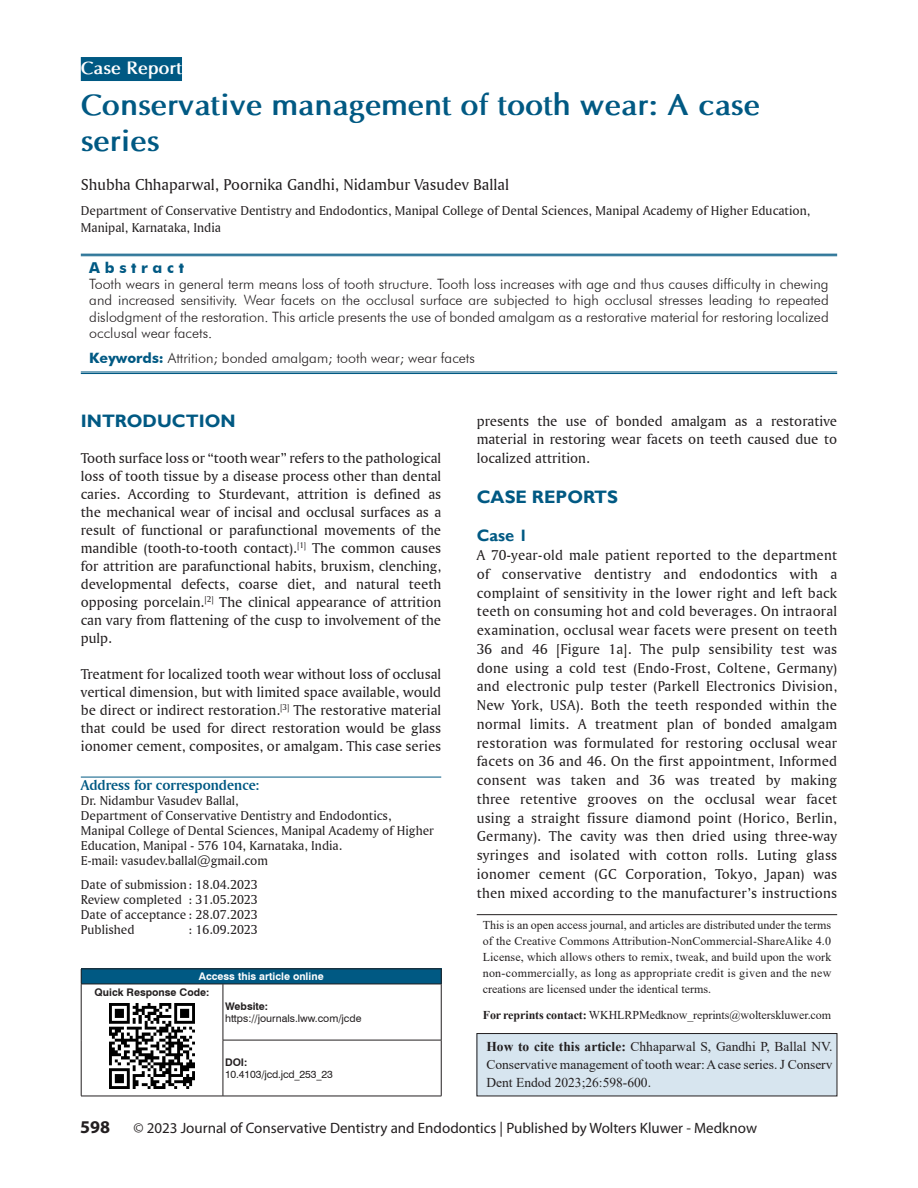
<style>
.page{position:relative;width:918px;height:1188px;background:#fff}
.page>*{position:absolute;margin:0;border:0;box-sizing:border-box;transform-origin:0 0}
.AT{font:700 30px/36.3px "Optima";color:#005983}
.t1{font:700 18px "Gill Sans";color:#005983}
.AH{font:700 18px "Optima";color:#fff}
.L_FOLIO{font:700 18px "Myriad Pro";color:#231f20}
.AU{font:16.5px "Amerigo BT Roman A";color:#231f20}
.t2{font:700 16.5px "Gill Sans";color:#005983}
.TX{font:15px/18.8px "Amerigo BT Roman A";color:#231f20;text-align:justify}
.t3{font:15px "Myriad";color:#231f20}
.ADD{font:15px "Amerigo BT Bold A";color:#005983}
.ABSH{font:700 15px "Futura BT";letter-spacing:.31em;color:#005983}
.ABS{font:300 14.25px/16.5px "Futura BT";color:#231f20;text-align:justify}
.KWD{font:300 14.25px "Futura BT";color:#231f20}
.ADD-2{font:13.5px/15px "Amerigo BT Roman A";color:#231f20}
.AFF{font:13.5px/16.8px "Amerigo BT Roman A";color:#231f20}
.HTC{font:13.5px/18px "Times New Roman";color:#231f20;text-align:justify}
.HIS{font:13.5px/15px "Amerigo BT Roman A";color:#231f20;text-align:justify}
.C{font:12px/16.2px "Times New Roman";color:#231f20;text-align:justify}
.WEB{font:10.5px/12.6px "Swiss 721 BT";color:#231f20}
.AAO{font:700 10.5px "Swiss 721 BT";color:#fff}
.QRC{font:700 10.5px "Swiss 721 BT";color:#231f20}
.s1{font-weight:700;color:#005983}
.s2{font-weight:700}
</style>
<div class="page">
<hr style="left:81px;top:254px;width:756px;height:1px;background:#005983">
<hr style="left:81px;top:255px;width:756px;height:1px;background:#005983">
<hr style="left:81px;top:372px;width:756px;height:1px;background:#005983">
<hr style="left:81px;top:373px;width:756px;height:1px;background:#005983">
<hr style="left:81px;top:777px;width:360px;height:1px;background:#005983">
<div style="left:81px;top:969px;width:360px;height:15px;background:#005983"></div>
<hr style="left:441px;top:984px;width:1px;height:56px;background:#231f20">
<hr style="left:441px;top:1040px;width:1px;height:56px;background:#231f20">
<hr style="left:223px;top:984px;width:1px;height:56px;background:#231f20">
<hr style="left:223px;top:1040px;width:218px;height:1px;background:#231f20">
<hr style="left:223px;top:1040px;width:1px;height:56px;background:#231f20">
<hr style="left:81px;top:1096px;width:142px;height:1px;background:#231f20">
<hr style="left:223px;top:1096px;width:218px;height:1px;background:#231f20">
<hr style="left:81px;top:969px;width:142px;height:1px;background:#231f20">
<svg style="left:81px;top:969px;width:1px;height:15px"></svg>
<hr style="left:223px;top:969px;width:218px;height:1px;background:#231f20">
<svg style="left:441px;top:969px;width:1px;height:15px"></svg>
<hr style="left:81px;top:984px;width:142px;height:1px;background:#231f20">
<hr style="left:223px;top:984px;width:218px;height:1px;background:#231f20">
<hr style="left:81px;top:984px;width:1px;height:56px;background:#231f20">
<hr style="left:81px;top:1040px;width:1px;height:56px;background:#231f20">
<img style="left:110px;top:1003px;width:85px;height:85px">
<div style="left:81px;top:57px;width:101px;height:24px;background:#005983"></div>
<div style="left:477px;top:1034px;width:360px;height:62px;background:#d7e5ef"></div>
<div style="left:477px;top:1033px;width:360px;height:63px;border:1px solid #231f20"></div>
<hr style="left:477px;top:914px;width:360px;height:1px;background:#231f20">
<p class="AH" style="left:81px;top:57px;width:103px">Case Report</p>
<p class="AT" style="left:81px;top:87px;width:681px">Conservative management of tooth wear: A case series</p>
<p class="AU" style="left:81px;top:174px;width:430px">Shubha Chhaparwal, Poornika Gandhi, Nidambur Vasudev Ballal</p>
<p class="AFF" style="left:81px;top:202px;width:731px">Department of Conservative Dentistry and Endodontics, Manipal College of Dental Sciences, Manipal Academy of Higher Education,<br>Manipal, Karnataka, India</p>
<p class="ABSH" style="left:89px;top:258px;width:96px">Abstract</p>
<p class="ABS" style="left:89px;top:275px;width:741px">Tooth wears in general term means loss of tooth structure. Tooth loss increases with age and thus causes difficulty in chewing and increased sensitivity. Wear facets on the occlusal surface are subjected to high occlusal stresses leading to repeated dislodgment of the restoration. This article presents the use of bonded amalgam as a restorative material for restoring localized occlusal wear facets.</p>
<p class="KWD" style="left:89px;top:350px;width:387px"><span class="s1">Keywords:</span> Attrition; bonded amalgam; tooth wear; wear facets</p>
<h1 class="t1" style="left:81px;top:410px;width:156px">INTRODUCTION</h1>
<p class="TX" style="left:81px;top:448px;width:362px;line-height:18px">Tooth surface loss or “tooth wear” refers to the pathological loss of tooth tissue by a disease process other than dental caries. According to Sturdevant, attrition is defined as the mechanical wear of incisal and occlusal surfaces as a result of functional or parafunctional movements of the mandible (tooth‑to‑tooth contact).<sup>[1]</sup> The common causes for attrition are parafunctional habits, bruxism, clenching, developmental defects, coarse diet, and natural teeth opposing porcelain.<sup>[2]</sup> The clinical appearance of attrition can vary from flattening of the cusp to involvement of the pulp.</p>
<p class="TX" style="left:81px;top:664px;width:362px;line-height:18px">Treatment for localized tooth wear without loss of occlusal vertical dimension, but with limited space available, would be direct or indirect restoration.<sup>[3]</sup> The restorative material that could be used for direct restoration would be glass ionomer cement, composites, or amalgam. This case series</p>
<p class="ADD" style="left:81px;top:776px;width:180px">Address for correspondence:</p>
<p class="ADD-2" style="left:81px;top:793px;width:355px">Dr. Nidambur Vasudev Ballal,<br>Department of Conservative Dentistry and Endodontics, Manipal College of Dental Sciences, Manipal Academy of Higher Education, Manipal ‑ 576 104, Karnataka, India.<br>E‑mail: vasudev.ballal@gmail.com</p>
<p class="HIS" style="left:81px;top:876px;width:178px">Date of submission : 18.04.2023<br>Review completed : 31.05.2023<br>Date of acceptance : 28.07.2023<br>Published</p>
<p class="HIS" style="left:189px;top:921px;width:70px">: 16.09.2023</p>
<p class="AAO" style="left:199px;top:969px;width:126px">Access this article online</p>
<p class="QRC" style="left:95px;top:985px;width:116px">Quick Response Code:</p>
<p class="WEB" style="left:225px;top:999px;width:138px"><span class="s2">Website: </span>https://journals.lww.com/jcde</p>
<p class="WEB" style="left:225px;top:1055px;width:109px"><span class="s2">DOI:<br></span>10.4103/jcd.jcd_253_23</p>
<p class="TX" style="left:477px;top:411px;width:362px">presents the use of bonded amalgam as a restorative material in restoring wear facets on teeth caused due to localized attrition.</p>
<h1 class="t1" style="left:477px;top:486px;width:143px">CASE REPORTS</h1>
<h2 class="t2" style="left:477px;top:526px;width:53px">Case 1</h2>
<p class="TX" style="left:477px;top:545px;width:362px">A 70‑year‑old male patient reported to the department of conservative dentistry and endodontics with a complaint of sensitivity in the lower right and left back teeth on consuming hot and cold beverages. On intraoral examination, occlusal wear facets were present on teeth 36 and 46 [Figure 1a]. The pulp sensibility test was done using a cold test (Endo‑Frost, Coltene, Germany) and electronic pulp tester (Parkell Electronics Division, New York, USA). Both the teeth responded within the normal limits. A treatment plan of bonded amalgam restoration was formulated for restoring occlusal wear facets on 36 and 46. On the first appointment, Informed consent was taken and 36 was treated by making three retentive grooves on the occlusal wear facet using a straight fissure diamond point (Horico, Berlin, Germany). The cavity was then dried using three‑way syringes and isolated with cotton rolls. Luting glass ionomer cement (GC Corporation, Tokyo, Japan) was then mixed according to the manufacturer’s instructions</p>
<p class="C" style="left:483px;top:916px;width:350px">This is an open access journal, and articles are distributed under the terms of the Creative Commons Attribution‑NonCommercial‑ShareAlike 4.0<br>License, which allows others to remix, tweak, and build upon the work non‑commercially, as long as appropriate credit is given and the new creations are licensed under the identical terms.</p>
<p class="C" style="left:483px;top:1006px;width:350px"><span class="s2">For reprints contact:</span> WKHLRPMedknow_reprints@wolterskluwer.com</p>
<p class="HTC" style="left:486px;top:1037px;width:348px"><span class="s2">How to cite this article:</span> Chhaparwal S, Gandhi P, Ballal NV.<br>Conservative management of tooth wear: Acase series. J Conserv Dent Endod 2023;26:598-600.</p>
<p class="L_FOLIO" style="left:80px;top:1115px;width:31px">598</p>
<p class="t3" style="left:133px;top:1120px;width:625px">© 2023 Journal of Conservative Dentistry and Endodontics | Published by Wolters Kluwer - Medknow</p>
</div>
